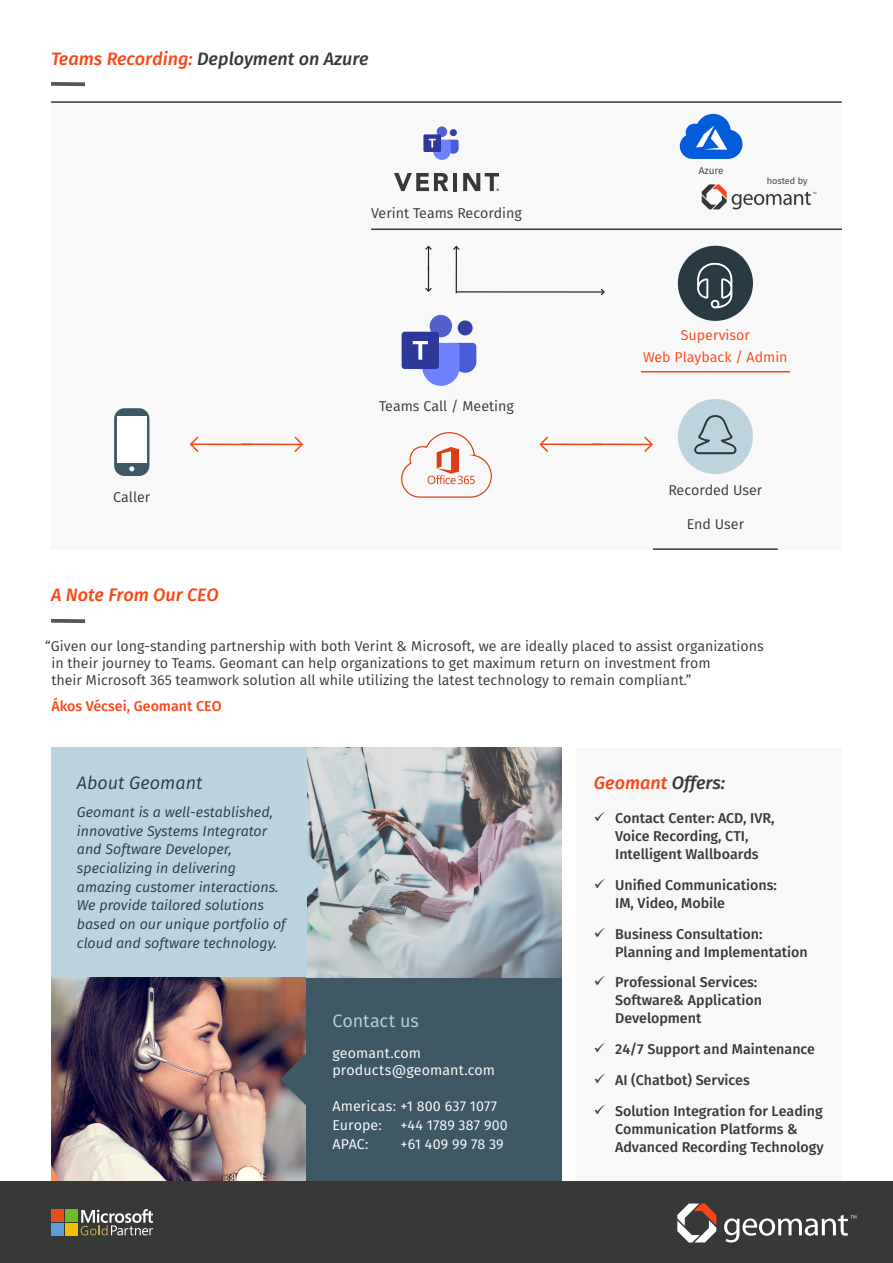
<style>
.page{position:relative;width:893px;height:1263px;background:#fff}
.page>*{position:absolute;margin:0;border:0;box-sizing:border-box;transform-origin:0 0}
.t1{font:italic 500 18px "Fira Sans";color:#363936}
.t2{font:italic 500 18px "Fira Sans";color:#fa4616}
.t3{font:italic 18px "Fira Sans";color:#2a3a42}
.t4{font:18px "Fira Sans";letter-spacing:-.005em;color:#bbd2df}
.t5{font:14.25px/17.1px "Fira Sans";color:#363936}
.t6{font:500 14.25px/18px "Fira Sans";color:#363936}
.t7{font:italic 14.25px/18.8px "Fira Sans";color:#2a3a42}
.t8{font:14.25px "Fira Sans";letter-spacing:.005em;color:#fff}
.t9{font:14.25px "Fira Sans";color:#fa4616}
.t10{font:500 14.25px "Fira Sans";color:#fa4616}
.t11{font:10.05px "Fira Sans";color:#363936}
.t12{font:9.15px "Fira Sans";color:#363936}
.s1{color:#fa4616}
.s2{color:#363936}
</style>
<div class="page">
<div style="left:51px;top:102px;width:791px;height:448px;background:#f8f8f8"></div>
<div style="left:577px;top:747px;width:265px;height:434px;background:#f8f8f8"></div>
<img style="left:51px;top:977px;width:255px;height:204px">
<div style="left:306px;top:977px;width:255px;height:204px;background:#3f5866"></div>
<svg style="left:280px;top:1051px;width:26px;height:57px"></svg>
<img style="left:306px;top:747px;width:255px;height:230px">
<div style="left:51px;top:747px;width:255px;height:230px;background:#bbd2df"></div>
<svg style="left:306px;top:846px;width:24px;height:58px"></svg>
<svg style="left:51px;top:619px;width:34px;height:4px"></svg>
<svg style="left:51px;top:82px;width:34px;height:4px"></svg>
<div style="left:0;top:1181px;width:893px;height:82px;background:#363936"></div>
<svg style="left:677px;top:1203px;width:39px;height:39px"></svg>
<svg style="left:724px;top:1215px;width:132px;height:27px"></svg>
<div style="left:51px;top:1209px;width:13px;height:12px;background:#e34d21"></div>
<div style="left:65px;top:1209px;width:12px;height:12px;background:#6eba29"></div>
<div style="left:51px;top:1223px;width:13px;height:12px;background:#599ed6"></div>
<div style="left:65px;top:1223px;width:12px;height:12px;background:#f2bf00"></div>
<svg style="left:81px;top:1209px;width:72px;height:26px"></svg>
<svg style="left:702px;top:184px;width:114px;height:25px"></svg>
<svg style="left:114px;top:408px;width:35px;height:68px"></svg>
<div style="left:117px;top:416px;width:30px;height:47px;background:#fff"></div>
<div style="left:430px;top:315px;width:22px;height:22px;background:#5261cc;border-radius:50%"></div>
<div style="left:458px;top:320px;width:15px;height:15px;background:#3340a1;border-radius:50%"></div>
<div style="left:402px;top:332px;width:37px;height:37px;background:#2e3899;border-radius:3px"></div>
<svg style="left:413px;top:341px;width:63px;height:45px"></svg>
<svg style="left:401px;top:432px;width:91px;height:66px"></svg>
<hr style="left:371px;top:228px;width:471px;height:2px;background:#363936">
<hr style="left:591px;top:443px;width:60px;height:2px;background:#fa4616">
<svg style="left:642px;top:436px;width:11px;height:16px"></svg>
<hr style="left:541px;top:443px;width:60px;height:2px;background:#fa4616">
<svg style="left:539px;top:436px;width:11px;height:16px"></svg>
<hr style="left:242px;top:443px;width:59px;height:2px;background:#fa4616">
<svg style="left:293px;top:436px;width:11px;height:16px"></svg>
<hr style="left:192px;top:443px;width:59px;height:2px;background:#fa4616">
<svg style="left:189px;top:436px;width:11px;height:16px"></svg>
<svg style="left:680px;top:114px;width:62px;height:45px"></svg>
<div style="left:437px;top:126px;width:10px;height:11px;background:#5261cc;border-radius:50%"></div>
<div style="left:450px;top:129px;width:7px;height:7px;background:#3340a1;border-radius:50%"></div>
<div style="left:423px;top:134px;width:18px;height:18px;background:#2e3899"></div>
<svg style="left:429px;top:139px;width:30px;height:21px"></svg>
<svg style="left:394px;top:173px;width:54px;height:18px"></svg>
<hr style="left:453px;top:173px;width:4px;height:18px;background:#363936">
<svg style="left:463px;top:173px;width:36px;height:18px"></svg>
<hr style="left:641px;top:371px;width:149px;height:1px;background:#fa4616">
<hr style="left:653px;top:548px;width:125px;height:2px;background:#363936">
<hr style="left:51px;top:101px;width:791px;height:2px;background:#363936">
<svg style="left:425px;top:245px;width:7px;height:47px"></svg>
<hr style="left:457px;top:291px;width:147px;height:2px;background:#231f20">
<svg style="left:599px;top:288px;width:6px;height:8px"></svg>
<hr style="left:456px;top:247px;width:1px;height:46px;background:#231f20">
<svg style="left:453px;top:245px;width:7px;height:6px"></svg>
<svg style="left:678px;top:246px;width:75px;height:75px"></svg>
<svg style="left:678px;top:399px;width:75px;height:75px"></svg>
<p class="t1" style="left:51px;top:46px;width:319px"><span class="s1">Teams Recording:</span> Deployment on Azure</p>
<p class="t5" style="left:371px;top:204px;width:152px">Verint Teams Recording</p>
<p class="t5" style="left:113px;top:489px;width:39px">Caller</p>
<p class="t2" style="left:51px;top:582px;width:169px">A Note From Our CEO</p>
<p class="t5" style="left:379px;top:398px;width:136px">Teams Call / Meeting</p>
<p class="t11" style="left:699px;top:163px;width:26px">Azure</p>
<p class="t12" style="left:767px;top:175px;width:42px">hosted by</p>
<p class="t9" style="left:681px;top:325px;width:71px">Supervisor</p>
<p class="t9" style="left:643px;top:347px;width:146px">Web Playback / Admin</p>
<p class="t5" style="left:668px;top:481px;width:95px">Recorded User</p>
<p class="t5" style="left:687px;top:515px;width:59px">End User</p>
<p class="t5" style="left:51px;top:637px;width:714px;text-indent:-6px">“Given our long-standing partnership with both Verint &amp; Microsoft, we are ideally placed to assist organizations in their journey to Teams. Geomant can help organizations to get maximum return on investment from<br>their Microsoft 365 teamwork solution all while utilizing the latest technology to remain compliant.”</p>
<p class="t10" style="left:51px;top:696px;width:172px">Ákos Vécsei, Geomant CEO</p>
<p class="t3" style="left:77px;top:770px;width:127px">About Geomant</p>
<p class="t2" style="left:594px;top:770px;width:133px">Geomant <span class="s2">Offers:</span></p>
<p class="t7" style="left:77px;top:802px;width:210px">Geomant is a well-established, innovative Systems Integrator and Software Developer, specializing in delivering amazing customer interactions.<br>We provide tailored solutions based on our unique portfolio of cloud and software technology.</p>
<p class="t6" style="left:615px;top:809px;width:161px">Contact Center: ACD, IVR,<br>Voice Recording, CTI,<br>Intelligent Wallboards</p>
<p class="t6" style="left:615px;top:876px;width:163px">Unified Communications:<br>IM, Video, Mobile</p>
<p class="t6" style="left:615px;top:924px;width:194px">Business Consultation:<br>Planning and Implementation</p>
<p class="t6" style="left:615px;top:973px;width:148px">Professional Services:<br>Software&amp; Application<br>Development</p>
<p class="t6" style="left:615px;top:1040px;width:201px">24/7 Support and Maintenance</p>
<p class="t6" style="left:615px;top:1071px;width:136px">AI (Chatbot) Services</p>
<p class="t6" style="left:615px;top:1101px;width:210px">Solution Integration for Leading<br>Communication Platforms &amp;<br>Advanced Recording Technology</p>
<p class="t4" style="left:332px;top:1008px;width:88px">Contact us</p>
<p class="t8" style="left:332px;top:1042px;width:90px">geomant.com</p>
<p class="t8" style="left:332px;top:1060px;width:164px">products@geomant.com</p>
<p class="t8" style="left:332px;top:1096px;width:166px">Americas: +1 800 637 1077</p>
<p class="t8" style="left:332px;top:1115px;width:51px">Europe:</p>
<p class="t8" style="left:400px;top:1115px;width:109px">+44 1789 387 900</p>
<p class="t8" style="left:332px;top:1134px;width:38px">APAC:</p>
<p class="t8" style="left:400px;top:1134px;width:105px">+61 409 99 78 39</p>
</div>
